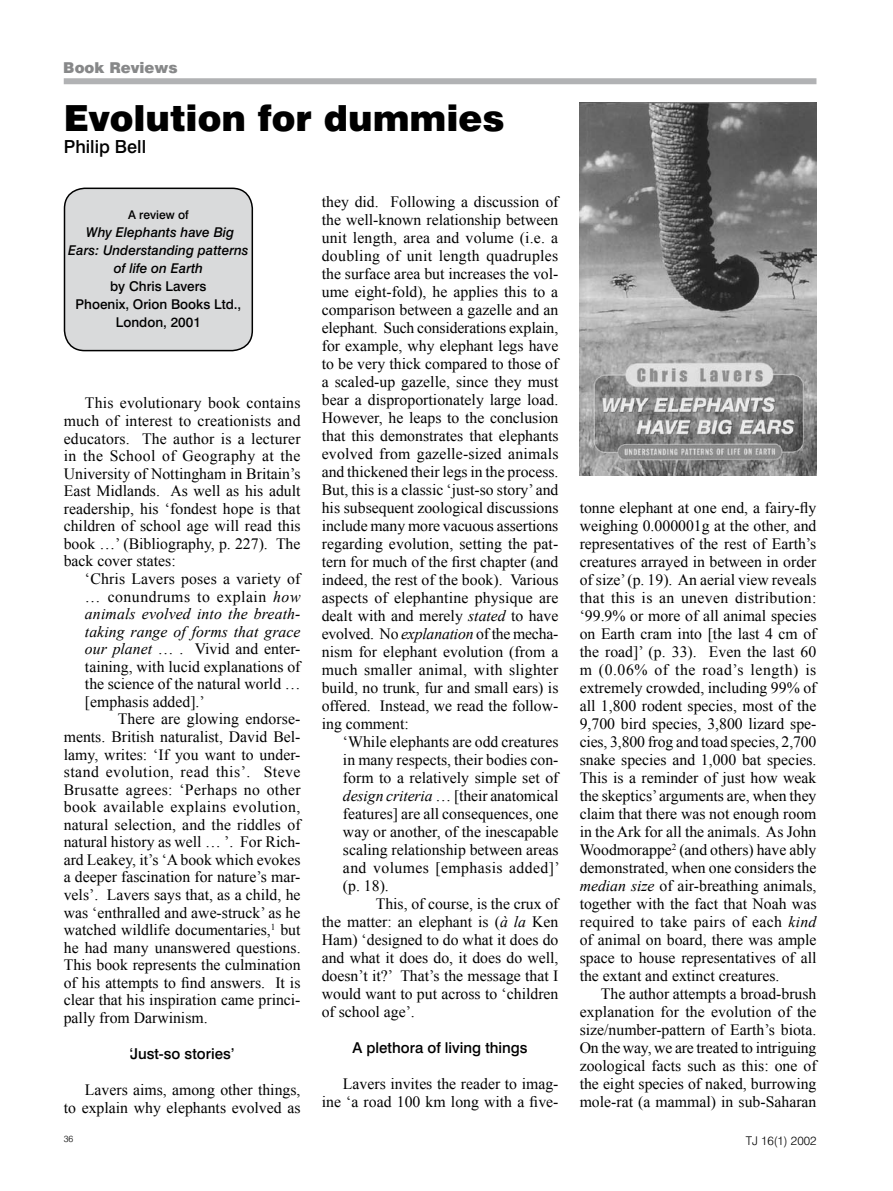
<style>
.page{position:relative;width:893px;height:1191px;background:#fff}
.page>*{position:absolute;margin:0;border:0;box-sizing:border-box;transform-origin:0 0}
.t1{font:900 36px "Swiss 721 BT";color:#000}
.t2{font:500 18px "Swiss 721 BT";color:#000}
.t3{font:15.75px/18px "Times New Roman";color:#000;text-align:justify}
.t4{font:500 15px "Swiss 721 BT";color:#000}
.t5{font:900 15px "Swiss 721 BT";color:#878889}
.t6{font:italic 500 13.5px/18px "Swiss 721 BT";color:#000;text-align:center}
.t7{font:500 13.5px/18px "Swiss 721 BT";color:#000;text-align:center}
.t8{font:300 12px "Swiss 721 BT";color:#000}
.t9{font:500 12px "Swiss 721 BT";color:#000}
.t10{font:300 9px "Swiss 721 BT";color:#000}
.s1{font-style:italic}
</style>
<div class="page">
<div style="left:64px;top:78px;width:752px;height:6px;background:#b1b2b4"></div>
<div style="left:64px;top:188px;width:188px;height:162px;background:#d9dadb;border-radius:20px"></div>
<div style="left:64px;top:188px;width:189px;height:163px;border:2px solid #000;border-radius:20px"></div>
<img style="left:580px;top:102px;width:236px;height:373px">
<p class="t5" style="left:63px;top:59px;width:116px">Book Reviews</p>
<h1 class="t1" style="left:64px;top:96px;width:442px">Evolution for dummies</h1>
<p class="t2" style="left:64px;top:135px;width:84px">Philip Bell</p>
<p class="t3" style="left:322px;top:193px;width:238px">they did. Following a discussion of the well-known relationship between unit length, area and volume (i.e. a doubling of unit length quadruples the surface area but increases the vol&shy;ume eight-fold), he applies this to a com-parison between a gazelle and an elephant. Such considerations explain, for example, why elephant legs have to be very thick compared to those of a scaled-up gazelle, since they must bear a disproportionately large load.<br>However, he leaps to the conclusion that this demonstrates that elephants evolved from gazelle-sized animals and thickened their legs in the process.<br>But, this is a classic ‘just-so story’ and his subsequent zoological discussions include many more vacuous assertions regarding evolution, setting the pat&shy;tern for much of the first chapter (and indeed, the rest of the book). Various aspects of elephantine physique are dealt with and merely <span class="s1">stated</span> to have evolved. No <span class="s1">explanation</span> of the mecha&shy;nism for elephant evolution (from a much smaller animal, with slighter build, no trunk, fur and small ears) is offered. Instead, we read the follow&shy;ing comment:</p>
<p class="t3" style="left:343px;top:733px;width:218px">‘While elephants are odd creatures in many respects, their bodies con&shy;form to a relatively simple set of <span class="s1">design criteria</span> … [their anatomical features] are all consequences, one way or another, of the inescapable scaling relation-ship between areas and volumes [emphasis added]’ (p. 18).</p>
<p class="t3" style="left:322px;top:895px;width:238px;text-indent:54px">This, of course, is the crux of the matter: an elephant is (<span class="s1">à la</span> Ken Ham) ‘designed to do what it does do and what it does do, it does do well, doesn’t it?’ That’s the message that I would want to put across to ‘children of school age’.</p>
<p class="t4" style="left:352px;top:1039px;width:177px">A plethora of living things</p>
<p class="t3" style="left:322px;top:1075px;width:238px;text-align:right">Lavers invites the reader to imag&shy;ine ‘a road 100 km long with a five-</p>
<p class="t9" style="left:128px;top:207px;width:62px">A review of</p>
<p class="t6" style="left:68px;top:223px;width:182px">Why Elephants have Big<br>Ears: Understanding patterns of life on Earth</p>
<p class="t7" style="left:75px;top:277px;width:167px">by Chris Lavers<br>Phoenix, Orion Books Ltd.,<br>London, 2001</p>
<p class="t3" style="left:64px;top:394px;width:238px;line-height:17.5px;text-indent:21px">This evolutionary book contains much of interest to creationists and educators. The author is a lecturer in the School of Geography at the University of Nottingham in Britain’s East Mid-lands. As well as his adult readership, his ‘fondest hope is that children of school age will read this book …’ (Bibliography, p. 227). The back cover states:</p>
<p class="t3" style="left:85px;top:570px;width:217px;line-height:17.5px">‘Chris Lavers poses a variety of … conundrums to explain <span class="s1">how ani-mals evolved into the breath&shy;taking range of forms that grace our planet</span> … . Vivid and enter&shy;taining, with lucid explanations of the science of the natural world … [emphasis added].’</p>
<p class="t3" style="left:64px;top:710px;width:238px;line-height:17.5px;text-indent:54px">There are glowing endorse&shy;ments. British naturalist, David Bel&shy;lamy, writes: ‘If you want to under&shy;stand evolution, read this’. Steve Brusatte agrees: ‘Perhaps no other book available explains evolution, natural selection, and the riddles of natural history as well … ’. For Rich&shy;ard Leakey, it’s ‘A book which evokes a deeper fascination for nature’s mar&shy;vels’. Lavers says that, as a child, he was ‘enthralled and awe-struck’ as he watched wildlife docu-mentaries,<sup>1</sup> but he had many un-answered questions.<br>This book represents the culmination of his attempts to find answers. It is clear that his inspiration came princi&shy;pally from Darwinism.</p>
<p class="t4" style="left:130px;top:1045px;width:107px">‘Just-so stories’</p>
<p class="t3" style="left:64px;top:1081px;width:238px;text-align:right">Lavers aims, among other things,<br>to explain why elephants evolved as</p>
<p class="t3" style="left:580px;top:498px;width:238px">tonne elephant at one end, a fairy-fly weigh-ing 0.000001g at the other, and representatives of the rest of Earth’s creatures arrayed in between in order of size’ (p. 19). An aerial view reveals that this is an uneven distribution: ‘99.9% or more of all animal species on Earth cram into [the last 4 cm of the road]’ (p. 33). Even the last 60 m (0.06% of the road’s length) is extremely crowded, including 99% of all 1,800 rodent species, most of the 9,700 bird species, 3,800 lizard spe&shy;cies, 3,800 frog and toad species, 2,700 snake species and 1,000 bat species.<br>This is a reminder of just how weak the skeptics’ arguments are, when they claim that there was not enough room in the Ark for all the animals. As John Woodmorappe<sup>2</sup> (and others) have ably demonstrated, when one considers the <span class="s1">median size</span> of air-breathing animals, together with the fact that Noah was required to take pairs of each <span class="s1">kind </span>of animal on board, there was ample space to house representatives of all the extant and extinct creatures.</p>
<p class="t3" style="left:580px;top:984px;width:238px;text-indent:21px">The author attempts a broad-brush explanation for the evolution of the size/number-pattern of Earth’s biota.<br>On the way, we are treated to in-triguing zoological facts such as this: one of the eight species of naked, burrowing mole-rat (a mammal) in sub-Saharan</p>
<p class="t10" style="left:64px;top:1133px;width:11px">36</p>
<p class="t8" style="left:746px;top:1133px;width:72px">TJ 16(1) 2002</p>
</div>
